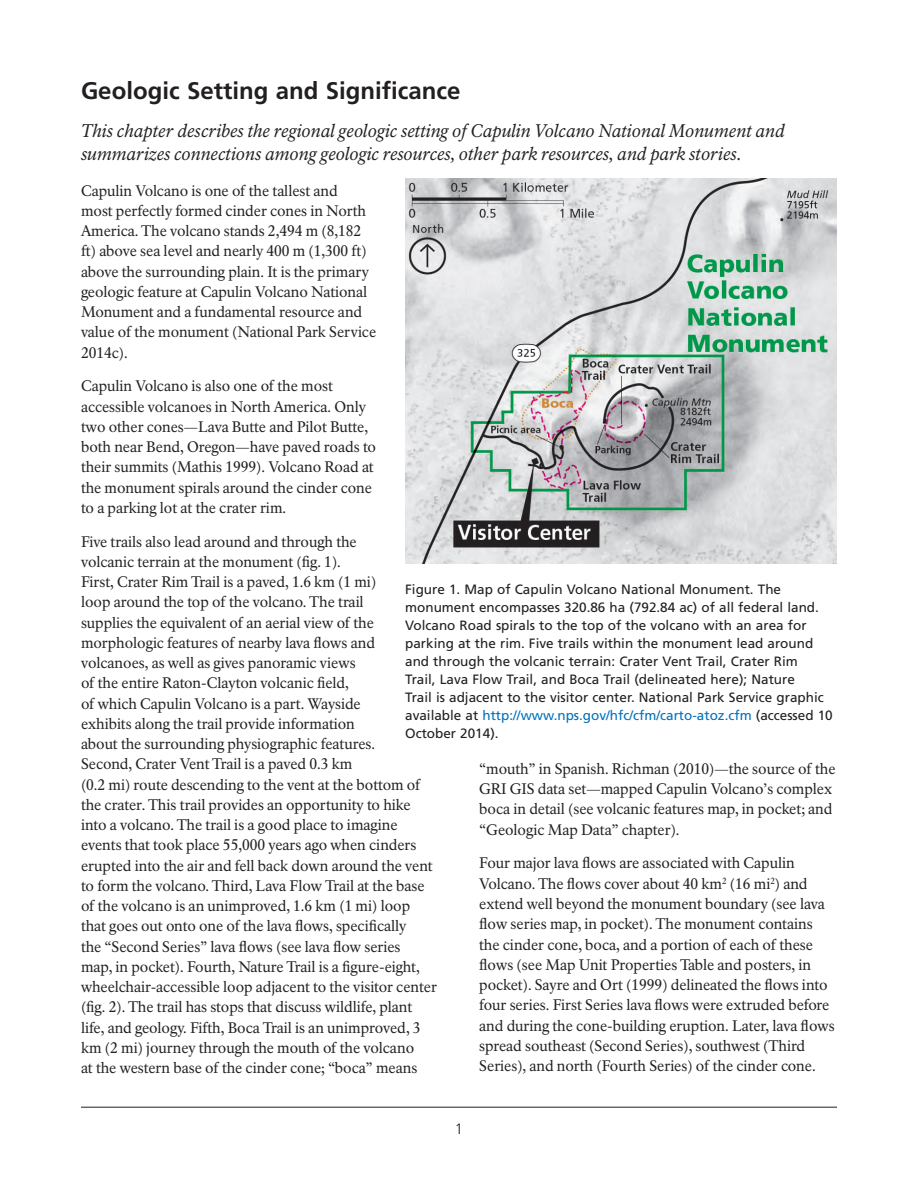
<style>
.page{position:relative;width:918px;height:1188px;background:#fff}
.page>*{position:absolute;margin:0;border:0;box-sizing:border-box;transform-origin:0 0}
.t1{font:700 24px "Frutiger LT Std";color:#231f20}
.GRI_Intro_Text{font:italic 18px/24px "NPS Rawlinson OT";color:#231f20}
.t2{font:15px/20.2px "NPS Rawlinson OT";letter-spacing:-.005em;color:#231f20}
.t3{font:300 15px "Frutiger LT Std";color:#231f20}
.nrps_Figure_Caption{font:13.5px/18px "Frutiger LT Std";color:#231f20}
.s1{color:#0072bc}
</style>
<div class="page">
<hr style="left:81px;top:1107px;width:756px;height:1px;background:#231f20">
<img style="left:405px;top:178px;width:432px;height:386px">
<h1 class="t1" style="left:81px;top:77px;width:381px">Geologic Setting and Significance</h1>
<p class="GRI_Intro_Text" style="left:81px;top:119px;width:705px">This chapter describes the regional geologic setting of Capulin Volcano National Monument and summarizes connections among geologic resources, other park resources, and park stories.</p>
<p class="t2" style="left:81px;top:180px;width:297px">Capulin Volcano is one of the tallest and<br>most perfectly formed cinder cones in North America. The volcano stands 2,494 m (8,182 ft) above sea level and nearly 400 m (1,300 ft) above the surrounding plain. It is the primary geologic feature at Capulin Volcano National Monument and a fundamental resource and value of the monument (National Park Service 2014c).</p>
<p class="t2" style="left:81px;top:376px;width:297px">Capulin Volcano is also one of the most accessible volcanoes in North America. Only two other cones—Lava Butte and Pilot Butte, both near Bend, Oregon—have paved roads to their summits (Mathis 1999). Volcano Road at the monument spirals around the cinder cone to a parking lot at the crater rim.</p>
<p class="t2" style="left:81px;top:531px;width:357px">Five trails also lead around and through the<br>volcanic terrain at the monument (fig. 1).<br>First, Crater Rim Trail is a paved, 1.6 km (1 mi)<br>loop around the top of the volcano. The trail<br>supplies the equivalent of an aerial view of the morphologic features of nearby lava flows and volcanoes, as well as gives panoramic views<br>of the entire Raton-Clayton volcanic field,<br>of which Capulin Volcano is a part. Wayside<br>exhibits along the trail provide information<br>about the surrounding physiographic features.<br>Second, Crater Vent Trail is a paved 0.3 km<br>(0.2 mi) route descending to the vent at the bottom of the crater. This trail provides an opportunity to hike into a volcano. The trail is a good place to imagine events that took place 55,000 years ago when cinders erupted into the air and fell back down around the vent to form the volcano. Third, Lava Flow Trail at the base of the volcano is an unimproved, 1.6 km (1 mi) loop that goes out onto one of the lava flows, specifically<br>the “Second Series” lava flows (see lava flow series<br>map, in pocket). Fourth, Nature Trail is a figure-eight, wheelchair-accessible loop adjacent to the visitor center (fig. 2). The trail has stops that discuss wildlife, plant life, and geology. Fifth, Boca Trail is an unimproved, 3 km (2 mi) journey through the mouth of the volcano<br>at the western base of the cinder cone; “boca” means</p>
<p class="nrps_Figure_Caption" style="left:405px;top:581px;width:429px">Figure 1. Map of Capulin Volcano National Monument. The monument encompasses 320.86 ha (792.84 ac) of all federal land.<br>Volcano Road spirals to the top of the volcano with an area for parking at the rim. Five trails within the monument lead around and through the volcanic terrain: Crater Vent Trail, Crater Rim<br>Trail, Lava Flow Trail, and Boca Trail (delineated here); Nature<br>Trail is adjacent to the visitor center. National Park Service graphic available at <span class="s1">http://www.nps.gov/hfc/cfm/carto-atoz.cfm</span> (accessed 10<br>October 2014).</p>
<p class="t2" style="left:479px;top:759px;width:358px">“mouth” in Spanish. Richman (2010)—the source of the GRI GIS data set—mapped Capulin Volcano’s complex boca in detail (see volcanic features map, in pocket; and “Geologic Map Data” chapter).</p>
<p class="t2" style="left:479px;top:853px;width:357px">Four major lava flows are associated with Capulin Volcano. The flows cover about 40 km<sup>2</sup> (16 mi<sup>2</sup>) and extend well beyond the monument boundary (see lava flow series map, in pocket). The monument contains the cinder cone, boca, and a portion of each of these flows (see Map Unit Properties Table and posters, in pocket). Sayre and Ort (1999) delineated the flows into four series. First Series lava flows were extruded before and during the cone-building eruption. Later, lava flows spread southeast (Second Series), southwest (Third Series), and north (Fourth Series) of the cinder cone.</p>
<p class="t3" style="left:455px;top:1121px;width:10px">1</p>
</div>
